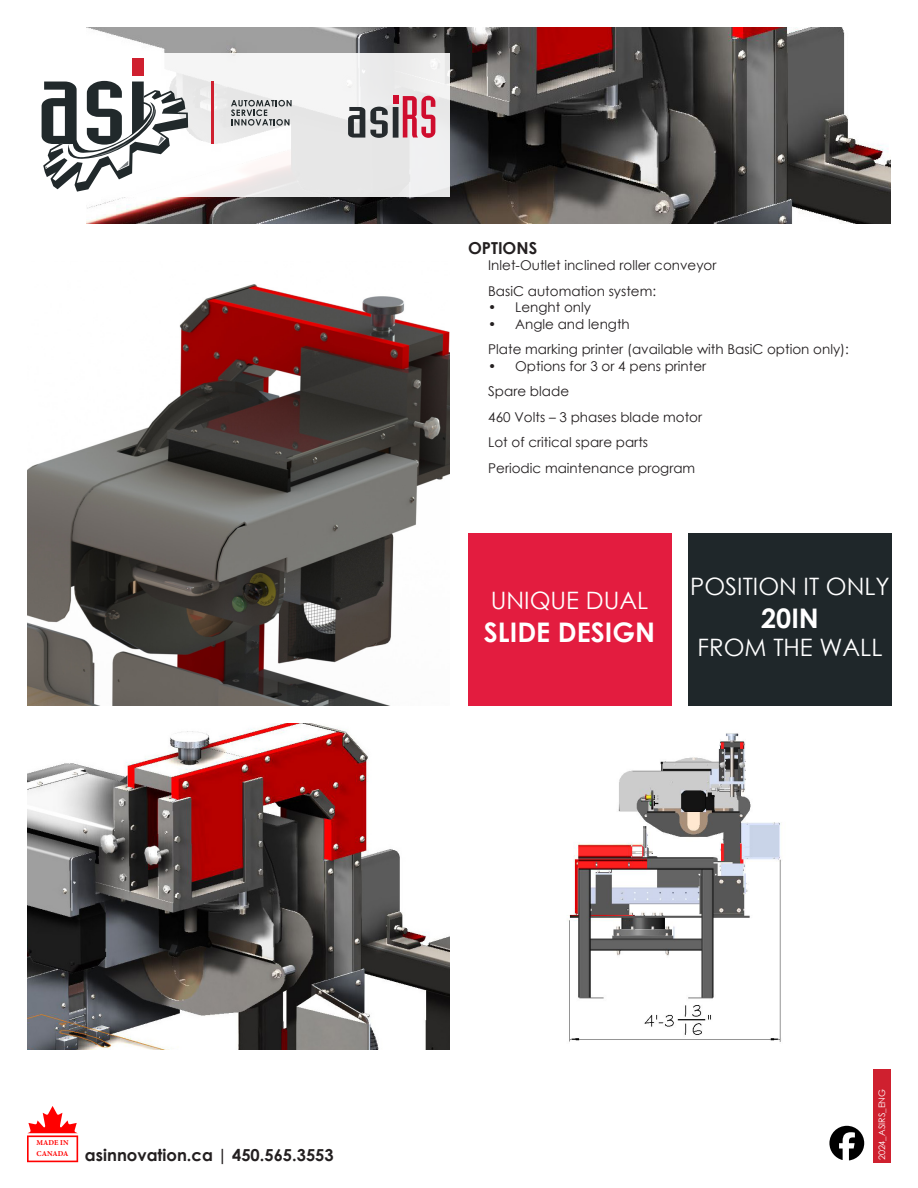
<style>
.page{position:relative;width:918px;height:1188px;background:#fff}
.page>*{position:absolute;margin:0;border:0;box-sizing:border-box;transform-origin:0 0}
.t1{font:57.45px "Assembly S Si";color:#cf0d2e;scale:1.1 1}
.t2{font:700 27px "Century Gothic";color:#fff}
.t3{font:24px "Century Gothic";color:#fff}
.t4{font:700 16.5px "Century Gothic";color:#231f20}
.t5{font:13.5px/25.5px "Century Gothic";color:#231f20}
.t6{font:9px "Century Gothic";color:#fff}
.t7{font:700 7.5px/10.5px "Minion Pro";letter-spacing:.01em;color:#f00}
</style>
<div class="page">
<svg style="left:27px;top:1106px;width:51px;height:56px"></svg>
<img style="left:27px;top:284px;width:423px;height:422px">
<img style="left:27px;top:724px;width:423px;height:326px">
<img style="left:569px;top:733px;width:212px;height:309px">
<div style="left:468px;top:534px;width:203px;height:172px;background:#e31c3f"></div>
<div style="left:688px;top:534px;width:204px;height:172px;background:#1f272a"></div>
<img style="left:86px;top:27px;width:805px;height:196px">
<svg style="left:41px;top:53px;width:409px;height:144px;fill:#f0f0f1"></svg>
<svg style="left:348px;top:107px;width:40px;height:31px"></svg>
<div style="left:393px;top:96px;width:6px;height:8px;background:#cf0d2e"></div>
<div style="left:393px;top:107px;width:6px;height:31px;background:#262b2e"></div>
<div style="left:132px;top:59px;width:12px;height:17px;background:#cf202f"></div>
<svg style="left:42px;top:81px;width:146px;height:111px"></svg>
<hr style="left:211px;top:82px;width:3px;height:62px;background:#cf202f">
<svg style="left:231px;top:100px;width:61px;height:26px;background:#adb0b0"></svg>
<div style="left:874px;top:1069px;width:17px;height:93px;background:#cf202f"></div>
<svg style="left:829px;top:1126px;width:35px;height:34px"></svg>
<h1 class="t1" style="left:400px;top:85px;width:35px">RS</h1>
<p class="t4" style="left:468px;top:235px;width:71px">OPTIONS</p>
<p class="t5" style="left:488px;top:252px;width:230px">Inlet-Outlet inclined roller conveyor<br>BasiC automation system:</p>
<p class="t5" style="left:488px;top:294px;width:104px">• Lenght only</p>
<p class="t5" style="left:488px;top:311px;width:362px">• Angle and length<br>Plate marking printer (available with BasiC option only):</p>
<p class="t5" style="left:488px;top:353px;width:220px">• Options for 3 or 4 pens printer<br>Spare blade<br>460 Volts – 3 phases blade motor<br>Lot of critical spare parts<br>Periodic maintenance program</p>
<h3 class="t3" style="left:491px;top:584px;width:159px">UNIQUE DUAL</h3>
<h2 class="t2" style="left:484px;top:612px;width:173px">SLIDE DESIGN</h2>
<h3 class="t3" style="left:690px;top:570px;width:201px">POSITION IT ONLY</h3>
<h2 class="t2" style="left:761px;top:597px;width:59px">20IN</h2>
<h3 class="t3" style="left:698px;top:631px;width:186px">FROM THE WALL</h3>
<p class="t7" style="left:36px;top:1138px;width:34px">MADE IN<br>CANADA</p>
<p class="t4" style="left:85px;top:1143px;width:250px">asinnovation.ca | 450.565.3553</p>
<p class="t6" style="left:876px;top:1160px;width:73px;rotate:-90deg">2024_ASIRS_ENG</p>
</div>
